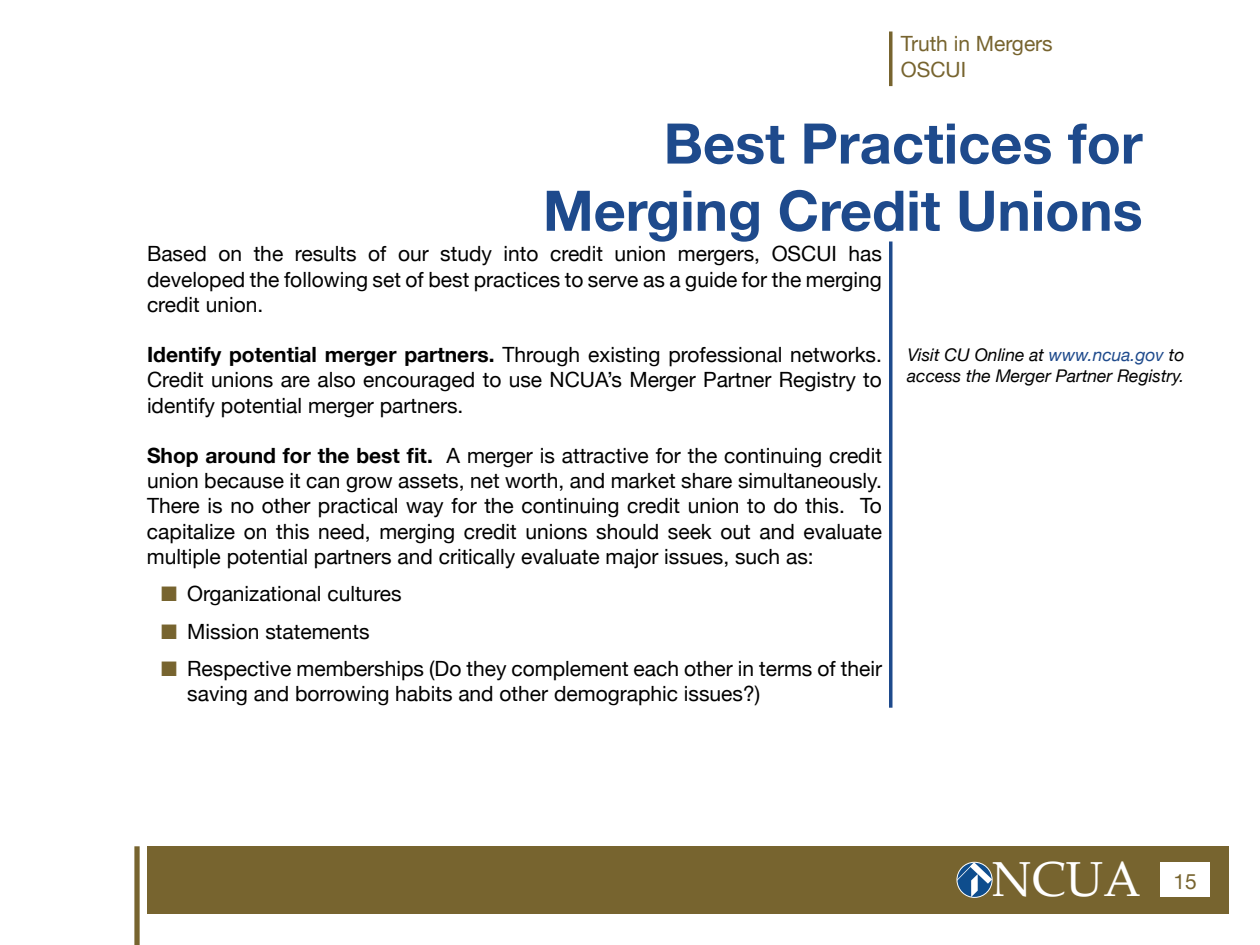
<style>
.page{position:relative;width:1260px;height:945px;background:#fff}
.page>*{position:absolute;margin:0;border:0;box-sizing:border-box;transform-origin:0 0}
.t1{font:700 56px/67.2px "Helvetica Neue";color:#1e4a8c;text-align:right}
.t2{font:48.12px "Palatino";color:#fff}
.t3{font:21px/25.2px "Helvetica Neue";color:#000;text-align:justify}
.t4{font:21px/25.2px "Helvetica Neue";color:#77642f}
.t5{font:italic 17.5px/21px "Helvetica Neue";color:#000}
.s1{font-weight:700}
.s2{color:#77642f}
.s3{color:#1e4a8c}
</style>
<div class="page">
<div style="left:147px;top:846px;width:1081px;height:68px;background:#77642f"></div>
<div style="left:1160px;top:862px;width:50px;height:35px;background:#fff"></div>
<div style="left:134px;top:846px;width:6px;height:99px;background:#77642f"></div>
<hr style="left:889px;top:32px;width:3px;height:54px;background:#77642f">
<div style="left:957px;top:862px;width:35px;height:36px;background:#afa384;border-radius:50%"></div>
<div style="left:957px;top:862px;width:36px;height:36px;border:1px solid #fff;border-radius:50%"></div>
<svg style="left:957px;top:862px;width:35px;height:35px"></svg>
<hr style="left:889px;top:242px;width:3px;height:466px;background:#1e4a8c">
<p class="t4" style="left:901px;top:30px;width:153px">Truth in Mergers<br>OSCUI</p>
<h2 class="t1" style="left:543px;top:107px;width:601px">Best Practices for<br>Merging Credit Unions</h2>
<p class="t3" style="left:147px;top:240px;width:737px">Based on the results of our study into credit union mergers, OSCUI has developed the following set of best practices to serve as a guide for the merging credit union.</p>
<p class="t3" style="left:147px;top:341px;width:737px"><span class="s1">Identify potential merger partners.</span> Through existing professional networks.<br>Credit unions are also encouraged to use NCUA’s Merger Partner Registry to identify potential merger partners.</p>
<p class="t3" style="left:147px;top:442px;width:737px"><span class="s1">Shop around for the best fit.</span> A merger is attractive for the continuing credit union because it can grow assets, net worth, and market share simultaneously.<br>There is no other practical way for the continuing credit union to do this. To capitalize on this need, merging credit unions should seek out and evaluate multiple potential partners and critically evaluate major issues, such as:</p>
<p class="t3" style="left:161px;top:580px;width:242px"><span class="s2">■</span> Organizational cultures</p>
<p class="t3" style="left:161px;top:617px;width:210px"><span class="s2">■</span> Mission statements</p>
<p class="t3" style="left:187px;top:655px;width:696px;text-indent:-26px"><span class="s2">■</span> Respective memberships (Do they complement each other in terms of their saving and borrowing habits and other demographic issues?)</p>
<p class="t5" style="left:907px;top:344px;width:279px">Visit CU Online at <span class="s3">www.ncua.gov</span> to access the Merger Partner Registry.</p>
<h2 class="t2" style="left:992px;top:839px;width:151px">NCUA</h2>
<p class="t4" style="left:1173px;top:868px;width:25px">15</p>
</div>
